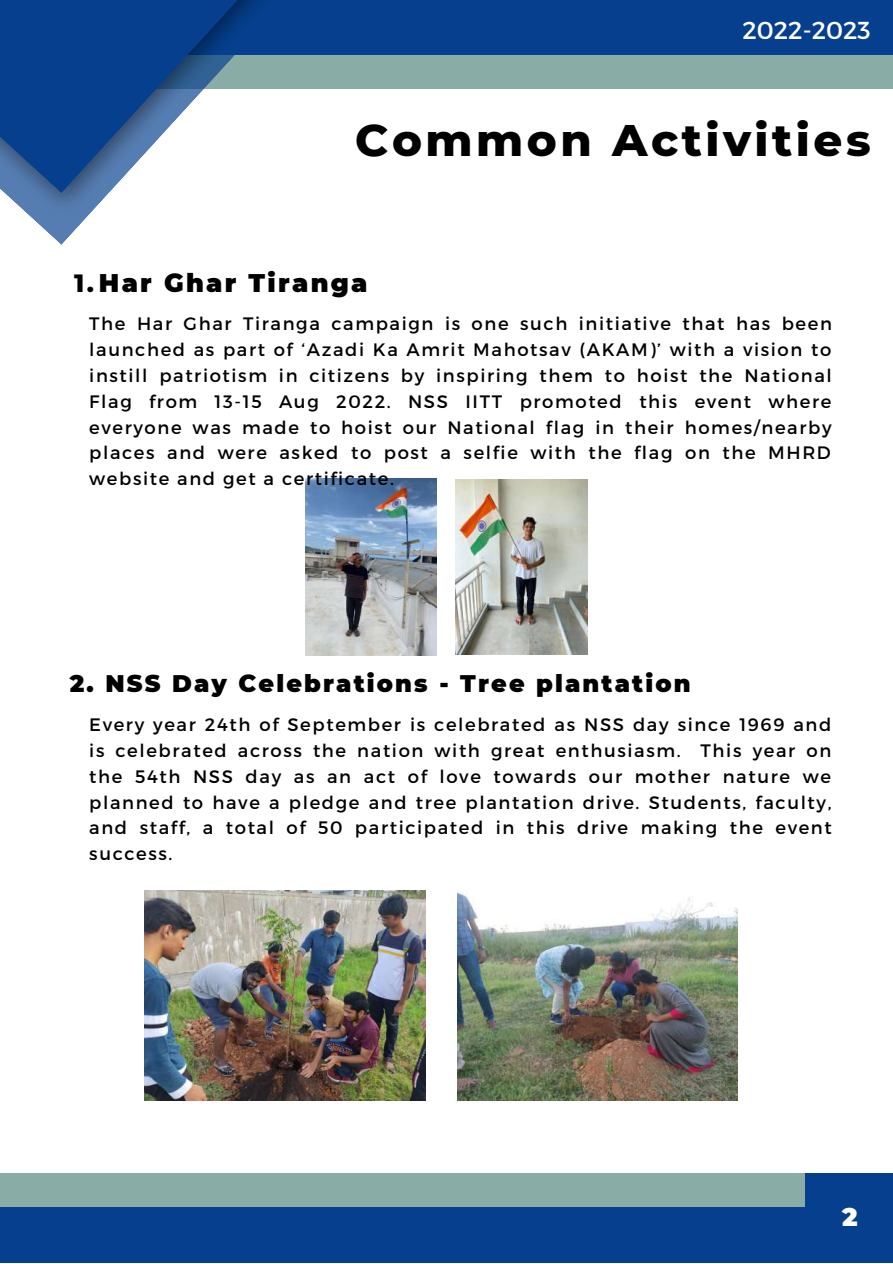
<style>
.page{position:relative;width:893px;height:1264px;background:#fff}
.page>*{position:absolute;margin:0;border:0;box-sizing:border-box;transform-origin:0 0}
.t1{font:800 45.15px "Montserrat";letter-spacing:.08em;color:#000}
.t2{font:900 25.5px "Montserrat";letter-spacing:.09em;color:#000}
.t3{font:900 25.5px "Montserrat";color:#fff}
.t4{font:24.45px "Montserrat";color:#fff}
.t5{font:900 24px "Montserrat";letter-spacing:.09em;color:#000}
.t6{font:18px/25.8px "Montserrat";letter-spacing:.09em;color:#000;text-align:justify}
.s1{font-weight:800}
</style>
<div class="page">
<div style="left:44px;top:52px;width:848px;height:37px;background:#8aaca6"></div>
<div style="left:0;top:1173px;width:892px;height:37px;background:#8aaca6"></div>
<div style="left:56px;top:0;width:836px;height:55px;background:#053f8d"></div>
<div style="left:0;top:1207px;width:892px;height:55px;background:#053f8d"></div>
<svg style="left:44px;top:229px;width:32px;height:16px"></svg>
<img style="left:5px;top:193px;width:104px;height:36px">
<svg style="left:0;top:0;width:258px;height:193px;fill:#053f8d"></svg>
<img style="left:455px;top:479px;width:132px;height:176px">
<img style="left:305px;top:479px;width:131px;height:176px">
<img style="left:457px;top:892px;width:280px;height:208px">
<div style="left:805px;top:1173px;width:87px;height:89px;background:#053f8d"></div>
<img style="left:145px;top:890px;width:280px;height:210px">
<h3 class="t4" style="left:742px;top:14px;width:130px">2022-2023</h3>
<h1 class="t1" style="left:355px;top:112px;width:517px">Common Activities</h1>
<h2 class="t2" style="left:74px;top:268px;width:295px"><span class="s1">1.</span>Har Ghar Tiranga</h2>
<p class="t6" style="left:89px;top:310px;width:744px">The Har Ghar Tiranga campaign is one such initiative that has been launched as part of ‘Azadi Ka Amrit Mahotsav (AKAM)’ with a vision to instill patriotism in citizens by inspiring them to hoist the National Flag from 13-15 Aug 2022. NSS IITT promoted this event where everyone was made to hoist our National flag in their homes/nearby places and were asked to post a selfie with the flag on the MHRD website and get a certificate.</p>
<h3 class="t5" style="left:70px;top:669px;width:622px">2. NSS Day Celebrations - Tree plantation</h3>
<p class="t6" style="left:89px;top:710px;width:744px">Every year 24th of September is celebrated as NSS day since 1969 and is celebrated across the nation with great enthusiasm. This year on the 54th NSS day as an act of love towards our mother nature we planned to have a pledge and tree plantation drive. Students, faculty, and staff, a total of 50 participated in this drive making the event success.</p>
<h2 class="t3" style="left:841px;top:1201px;width:17px">2</h2>
</div>
